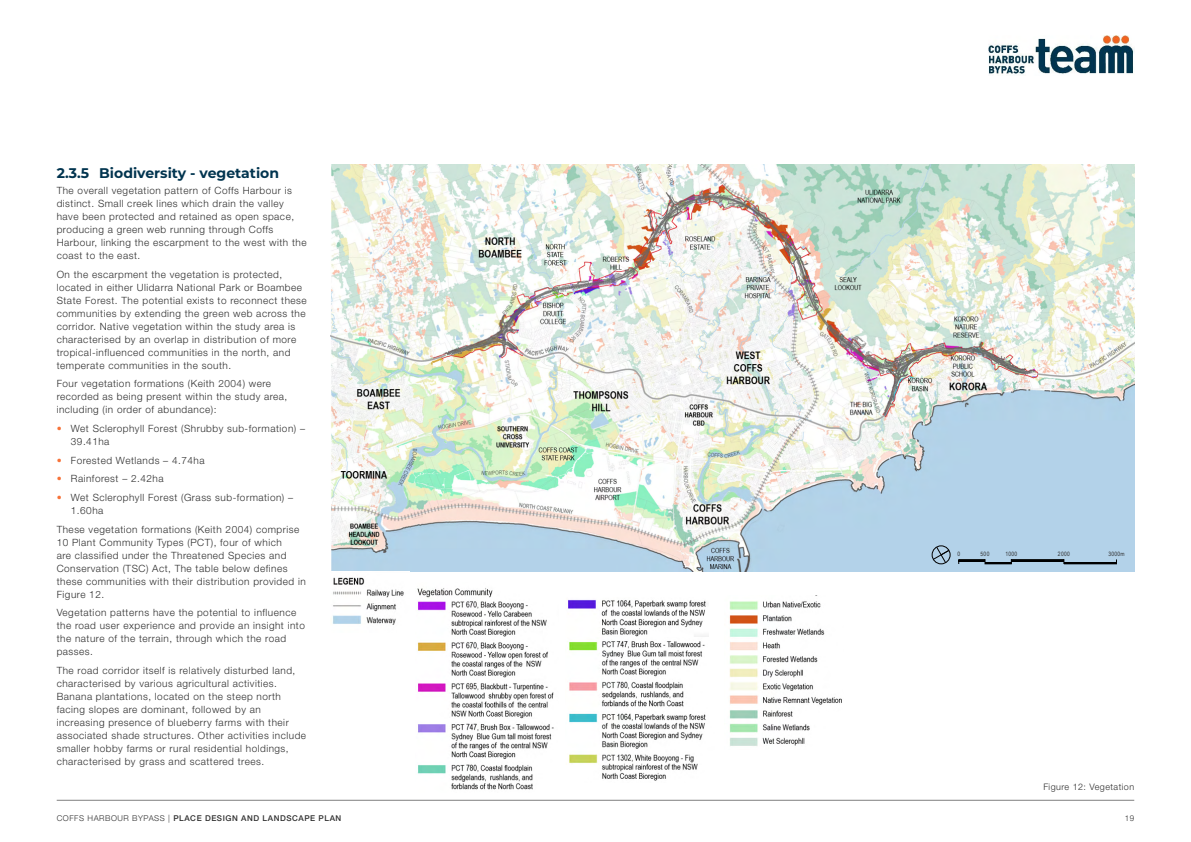
<style>
.page{position:relative;width:1191px;height:842px;background:#fff}
.page>*{position:absolute;margin:0;border:0;box-sizing:border-box;transform-origin:0 0}
.CM__Hdg2{font:700 14px "Montserrat";color:#01344f}
.CM__Body_Text{font:300 10px/13px "Helvetica Neue LT Std";letter-spacing:.05em;color:#2e2e2e}
.t1{font:300 9px "Helvetica Neue LT Std";letter-spacing:.05em;color:#2e2e2e}
.t2{font:500 8px "Helvetica Neue LT Std";letter-spacing:.07em;color:#2e2e2e}
.t3{font:300 8px "Helvetica Neue LT Std";color:#2e2e2e}
.CM__Body_Text-2{font:6px "Arial Narrow";letter-spacing:.05em;color:#2e2e2e}
.s1{color:#f77238}
.s2{font-weight:300}
</style>
<div class="page">
<hr style="left:57px;top:800px;width:1077px;height:1px;background:#808080">
<img style="left:988px;top:35px;width:146px;height:40px">
<img style="left:330px;top:164px;width:804px;height:407px">
<img style="left:332px;top:577px;width:72px;height:48px">
<img style="left:417px;top:588px;width:137px;height:202px">
<img style="left:568px;top:599px;width:140px;height:38px">
<img style="left:569px;top:641px;width:137px;height:140px">
<img style="left:729px;top:595px;width:113px;height:151px">
<div style="left:932px;top:546px;width:18px;height:18px;border:1px solid #000;border-radius:50%"></div>
<svg style="left:933px;top:547px;width:17px;height:16px"></svg>
<svg style="left:958px;top:559px;width:158px;height:5px"></svg>
<p class="CM__Hdg2" style="left:57px;top:163px;width:224px">2.3.5 Biodiversity - vegetation</p>
<p class="CM__Body_Text" style="left:57px;top:184px;width:251px">The overall vegetation pattern of Coffs Harbour is distinct. Small creek lines which drain the valley have been protected and retained as open space, producing a green web running through Coffs Harbour, linking the escarpment to the west with the coast to the east.</p>
<p class="CM__Body_Text" style="left:57px;top:267px;width:251px">On the escarpment the vegetation is protected, located in either Ulidarra National Park or Boambee State Forest. The potential exists to reconnect these communities by extending the green web across the corridor. Native vegetation within the study area is characterised by an overlap in distribution of more tropical-influenced communities in the north, and temperate communities in the south.</p>
<p class="CM__Body_Text" style="left:57px;top:377px;width:232px">Four vegetation formations (Keith 2004) were recorded as being present within the study area, including (in order of abundance):</p>
<p class="CM__Body_Text" style="left:71px;top:422px;width:236px;text-indent:-14px"><span class="s1">•</span> Wet Sclerophyll Forest (Shrubby sub-formation) –<br>39.41ha</p>
<p class="CM__Body_Text" style="left:57px;top:453px;width:149px"><span class="s1">•</span> Forested Wetlands – 4.74ha</p>
<p class="CM__Body_Text" style="left:57px;top:472px;width:108px"><span class="s1">•</span> Rainforest – 2.42ha</p>
<p class="CM__Body_Text" style="left:71px;top:491px;width:224px;text-indent:-14px"><span class="s1">•</span> Wet Sclerophyll Forest (Grass sub-formation) –<br>1.60ha</p>
<p class="CM__Body_Text" style="left:57px;top:522px;width:250px">These vegetation formations (Keith 2004) comprise 10 Plant Community Types (PCT), four of which<br>are classified under the Threatened Species and Conservation (TSC) Act, The table below defines these communities with their distribution provided in Figure 12.</p>
<p class="CM__Body_Text" style="left:57px;top:606px;width:250px">Vegetation patterns have the potential to influence the road user experience and provide an insight into the nature of the terrain, through which the road passes.</p>
<p class="CM__Body_Text" style="left:57px;top:664px;width:251px">The road corridor itself is relatively disturbed land, characterised by various agricultural activities.<br>Banana plantations, located on the steep north facing slopes are dominant, followed by an increasing presence of blueberry farms with their associated shade structures. Other activities include smaller hobby farms or rural residential holdings, characterised by grass and scattered trees.</p>
<p class="CM__Body_Text-2" style="left:957px;top:549px;width:4px">0</p>
<p class="CM__Body_Text-2" style="left:980px;top:549px;width:10px">500</p>
<p class="CM__Body_Text-2" style="left:1005px;top:549px;width:13px">1000</p>
<p class="CM__Body_Text-2" style="left:1058px;top:549px;width:13px">2000</p>
<p class="CM__Body_Text-2" style="left:1108px;top:549px;width:18px">3000m</p>
<p class="t1" style="left:1043px;top:781px;width:92px">Figure 12: Vegetation</p>
<p class="t2" style="left:57px;top:813px;width:286px"><span class="s2">COFFS HARBOUR BYPASS |</span> PLACE DESIGN AND LANDSCAPE PLAN</p>
<p class="t3" style="left:1125px;top:813px;width:11px">19</p>
</div>
